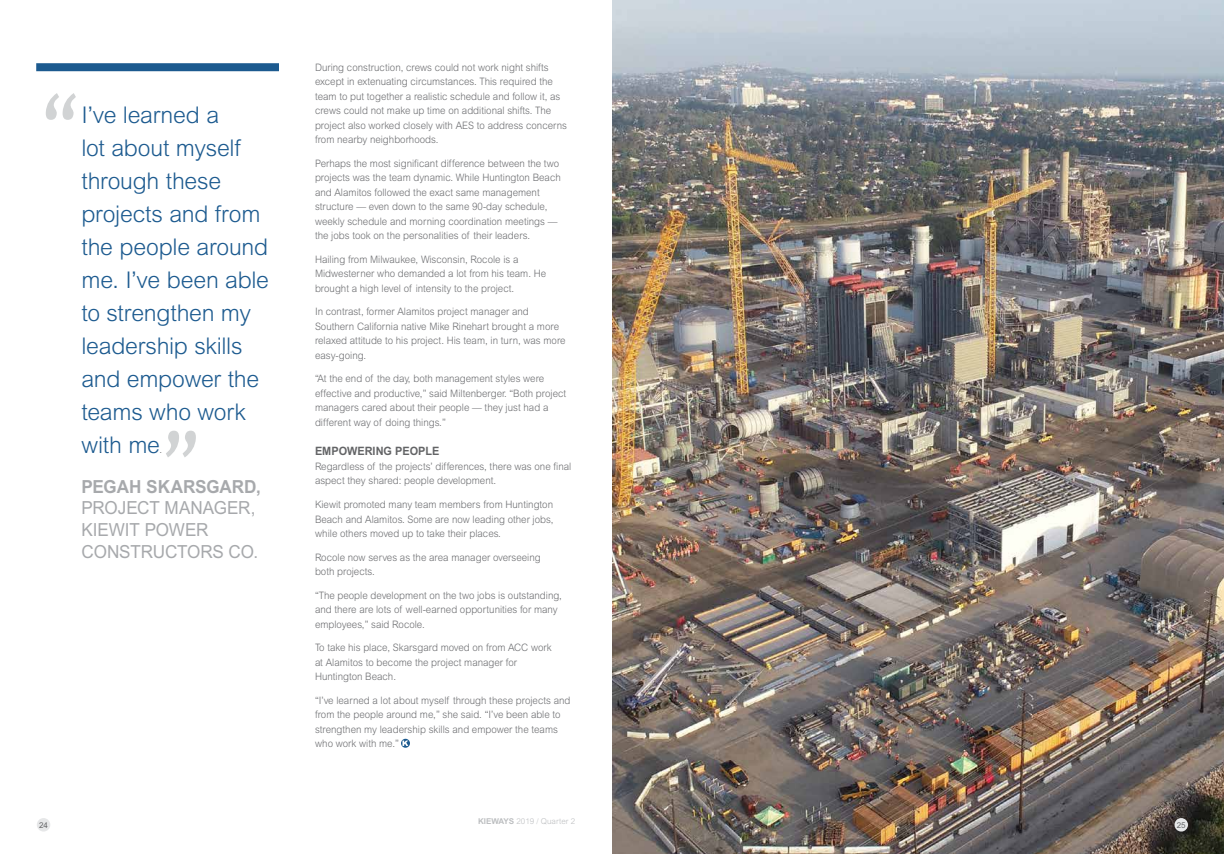
<style>
.page{position:relative;width:1224px;height:854px;background:#fff}
.page>*{position:absolute;margin:0;border:0;box-sizing:border-box;transform-origin:0 0}
.t1{font:italic 90px "Trebuchet MS";color:#d1d3d4;scale:.83 1}
.t2{font:300 23px/33px "Arial MT Std";letter-spacing:-.01em;color:#1c5a8f}
.t3{font:18px/21.6px "Arial MT Std";letter-spacing:-.005em;color:#a7a9ac;scale:.95 1}
.t4{font:700 18px "Arial MT Std";letter-spacing:-.005em;color:#a7a9ac;scale:.95 1}
.t5{font:700 11.5px "Arial MT Std";color:#636466;scale:.95 1}
.t6{font:300 10.2px/14.5px "Arial MT Std";color:#6d6e71;scale:.95 1}
.t7{font:300 8px "Arial MT Std";color:#bcbec0}
.t8{font:8px "Arial MT Std";color:#636466}
.s1{font-weight:700}
</style>
<div class="page">
<img style="left:612px;top:0;width:612px;height:853px">
<svg style="left:401px;top:738px;width:9px;height:9px"></svg>
<svg style="left:402px;top:740px;width:6px;height:5px"></svg>
<div style="left:36px;top:63px;width:243px;height:8px;background:#1c5a8f"></div>
<div style="left:37px;top:817px;width:13px;height:14px;background:#e6e7e8;border-radius:50%"></div>
<div style="left:1174px;top:817px;width:14px;height:14px;background:#e6e7e8;border-radius:50%"></div>
<h1 class="t1" style="left:36px;top:72px;width:49px">“</h1>
<h2 class="t2" style="left:81px;top:98px;width:189px">I’ve learned a<br>lot about myself through these projects and from the people around me. I’ve been able to strengthen my leadership skills and empower the teams who work with me</h2>
<p class="t6" style="left:159px;top:442px;width:4px">.</p>
<h3 class="t4" style="left:81px;top:475px;width:190px">PEGAH SKARSGARD,</h3>
<h3 class="t3" style="left:81px;top:497px;width:188px">PROJECT MANAGER,<br>KIEWIT POWER<br>CONSTRUCTORS CO.</h3>
<h1 class="t1" style="left:205px;top:478px;width:49px;rotate:-180deg">“</h1>
<p class="t6" style="left:315px;top:60px;width:267px">During construction, crews could not work night shifts except in extenuating circumstances. This required the team to put together a realistic schedule and follow it, as crews could not make up time on additional shifts. The project also worked closely with AES to address concerns from nearby neighborhoods.</p>
<p class="t6" style="left:315px;top:156px;width:260px">Perhaps the most significant difference between the two projects was the team dynamic. While Huntington Beach and Alamitos followed the exact same management structure — even down to the same 90-day schedule, weekly schedule and morning coordination meetings — the jobs took on the personalities of their leaders.</p>
<p class="t6" style="left:315px;top:252px;width:245px">Hailing from Milwaukee, Wisconsin, Rocole is a<br>Midwesterner who demanded a lot from his team. He brought a high level of intensity to the project.</p>
<p class="t6" style="left:315px;top:304px;width:265px">In contrast, former Alamitos project manager and Southern California native Mike Rinehart brought a more relaxed attitude to his project. His team, in turn, was more easy-going.</p>
<p class="t6" style="left:315px;top:371px;width:266px">“At the end of the day, both management styles were effective and productive,” said Miltenberger. “Both project managers cared about their people — they just had a different way of doing things.”</p>
<p class="t5" style="left:315px;top:444px;width:132px">EMPOWERING PEOPLE</p>
<p class="t6" style="left:315px;top:459px;width:271px">Regardless of the projects’ differences, there was one final aspect they shared: people development.</p>
<p class="t6" style="left:315px;top:497px;width:253px;text-align:justify">Kiewit promoted many team members from Huntington Beach and Alamitos. Some are now leading other jobs, while others moved up to take their places.</p>
<p class="t6" style="left:315px;top:549px;width:239px">Rocole now serves as the area manager overseeing both projects.</p>
<p class="t6" style="left:315px;top:587px;width:262px">“The people development on the two jobs is outstanding, and there are lots of well-earned opportunities for many employees,” said Rocole.</p>
<p class="t6" style="left:315px;top:640px;width:251px">To take his place, Skarsgard moved on from ACC work at Alamitos to become the project manager for<br>Huntington Beach.</p>
<p class="t6" style="left:315px;top:692px;width:270px">“I’ve learned a lot about myself through these projects and from the people around me,” she said. “I’ve been able to strengthen my leadership skills and empower the teams who work with me.”</p>
<p class="t7" style="left:478px;top:816px;width:99px"><span class="s1">KIEWAYS</span> 2019 / Quarter 2</p>
<p class="t8" style="left:39px;top:820px;width:10px">24</p>
<p class="t8" style="left:1177px;top:820px;width:10px">25</p>
</div>
